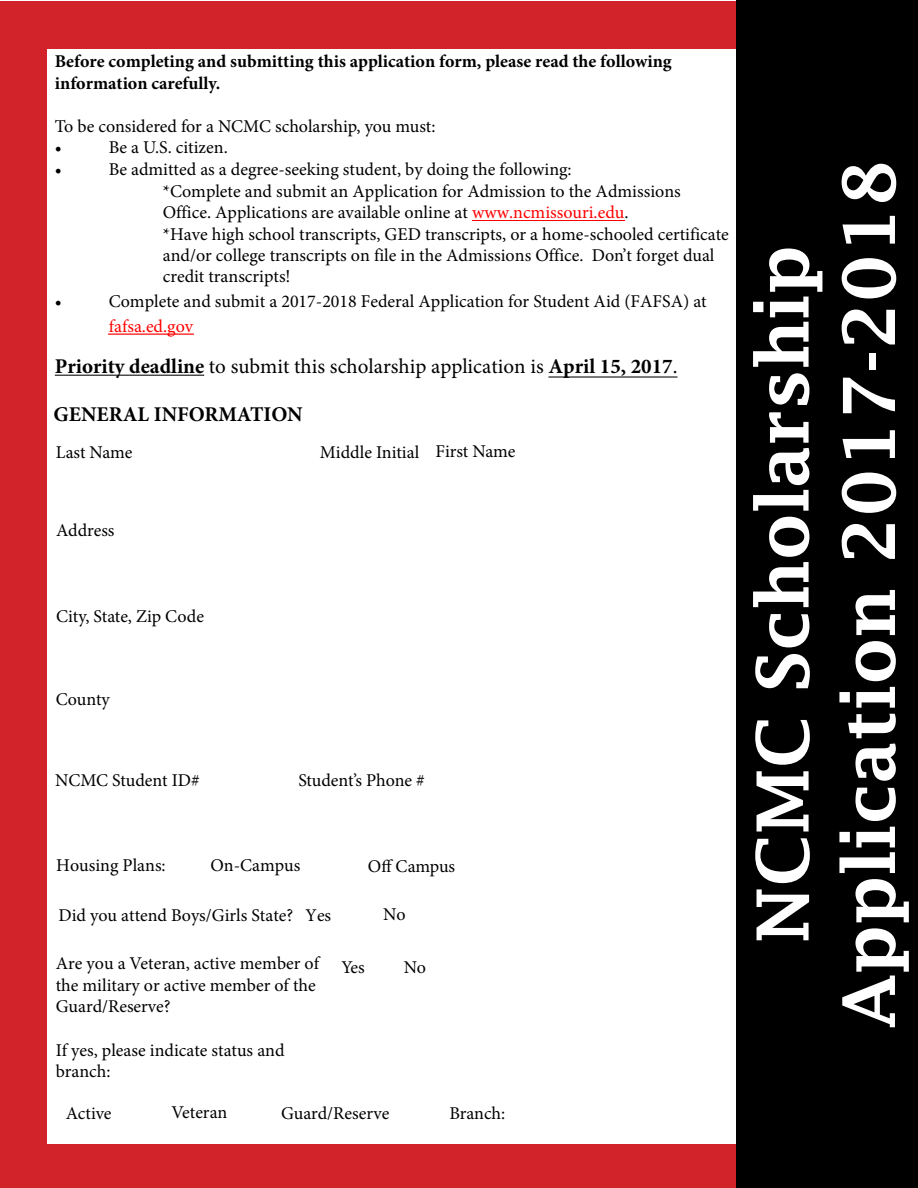
<style>
.page{position:relative;width:918px;height:1188px;background:#fff}
.page>*{position:absolute;margin:0;border:0;box-sizing:border-box;transform-origin:0 0}
.t1{font:600 72px/86.4px "Lucida Fax";color:#fff;text-align:center}
.t2{font:21px "Minion Pro";color:#000}
.t3{font:700 21px "Minion Pro";color:#000}
.t4{font:18px/21.5px "Minion Pro";color:#000}
.t5{font:700 18px/21.8px "Minion Pro";color:#000}
.t6{font:18px "Minion Pro";color:#f00}
.s1{color:#f00}
.s2{font-weight:700}
</style>
<div class="page">
<div style="left:0;top:1px;width:739px;height:1187px;background:#d2232a"></div>
<div style="left:48px;top:50px;width:708px;height:1094px;background:#fff"></div>
<div style="left:737px;top:0;width:181px;height:1188px;background:#000"></div>
<hr style="left:55px;top:375px;width:149px;height:1px;background:#000">
<hr style="left:548px;top:376px;width:130px;height:2px;background:#000">
<hr style="left:108px;top:334px;width:86px;height:1px;background:#f00">
<hr style="left:472px;top:220px;width:152px;height:1px;background:#f00">
<p class="t5" style="left:55px;top:50px;width:618px">Before completing and submitting this application form, please read the following information carefully.</p>
<p class="t4" style="left:55px;top:116px;width:382px">To be considered for a NCMC scholarship, you must:</p>
<p class="t4" style="left:55px;top:137px;width:9px">•</p>
<p class="t4" style="left:109px;top:137px;width:120px">Be a U.S. citizen.</p>
<p class="t4" style="left:55px;top:159px;width:9px">•</p>
<p class="t4" style="left:163px;top:159px;width:568px;text-indent:-54px">Be admitted as a degree-seeking student, by doing the following:<br>*Complete and submit an Application for Admission to the Admissions Office. Applications are available online at <span class="s1">www.ncmissouri.edu</span>.<br>*Have high school transcripts, GED transcripts, or a home-schooled certificate and/or college transcripts on file in the Admissions Office. Don’t forget dual credit transcripts!</p>
<p class="t4" style="left:55px;top:290px;width:9px">•</p>
<p class="t4" style="left:109px;top:290px;width:599px">Complete and submit a 2017-2018 Federal Application for Student Aid (FAFSA) at</p>
<p class="t6" style="left:109px;top:314px;width:86px">fafsa.ed.gov</p>
<p class="t2" style="left:55px;top:352px;width:624px"><span class="s2">Priority deadline</span> to submit this scholarship application is <span class="s2">April 15, 2017</span>.</p>
<p class="t3" style="left:54px;top:399px;width:251px">GENERAL INFORMATION</p>
<p class="t4" style="left:56px;top:441px;width:78px">Last Name</p>
<p class="t4" style="left:320px;top:441px;width:101px">Middle Initial</p>
<p class="t4" style="left:436px;top:441px;width:81px">First Name</p>
<p class="t4" style="left:56px;top:520px;width:60px">Address</p>
<p class="t4" style="left:56px;top:605px;width:149px">City, State, Zip Code</p>
<p class="t4" style="left:56px;top:688px;width:56px">County</p>
<p class="t4" style="left:55px;top:770px;width:146px">NCMC Student ID#</p>
<p class="t4" style="left:298px;top:770px;width:128px">Student’s Phone #</p>
<p class="t4" style="left:56px;top:855px;width:111px">Housing Plans:</p>
<p class="t4" style="left:210px;top:855px;width:91px">On-Campus</p>
<p class="t4" style="left:59px;top:905px;width:274px">Did you attend Boys/Girls State? Yes</p>
<p class="t4" style="left:56px;top:953px;width:265px">Are you a Veteran, active member of the military or active member of the<br>Guard/Reserve?</p>
<p class="t4" style="left:56px;top:1039px;width:230px">If yes, please indicate status and branch:</p>
<p class="t4" style="left:368px;top:856px;width:89px">Off Campus</p>
<p class="t4" style="left:383px;top:903px;width:24px">No</p>
<p class="t4" style="left:341px;top:956px;width:25px">Yes</p>
<p class="t4" style="left:404px;top:956px;width:24px">No</p>
<p class="t4" style="left:66px;top:1102px;width:47px">Active</p>
<p class="t4" style="left:281px;top:1102px;width:110px">Guard/Reserve</p>
<p class="t4" style="left:449px;top:1103px;width:57px">Branch:</p>
<p class="t4" style="left:171px;top:1102px;width:57px">Veteran</p>
<h1 class="t1" style="left:739px;top:1029px;width:872px;rotate:-90deg">NCMC Scholarship<br>Application 2017-2018</h1>
</div>
